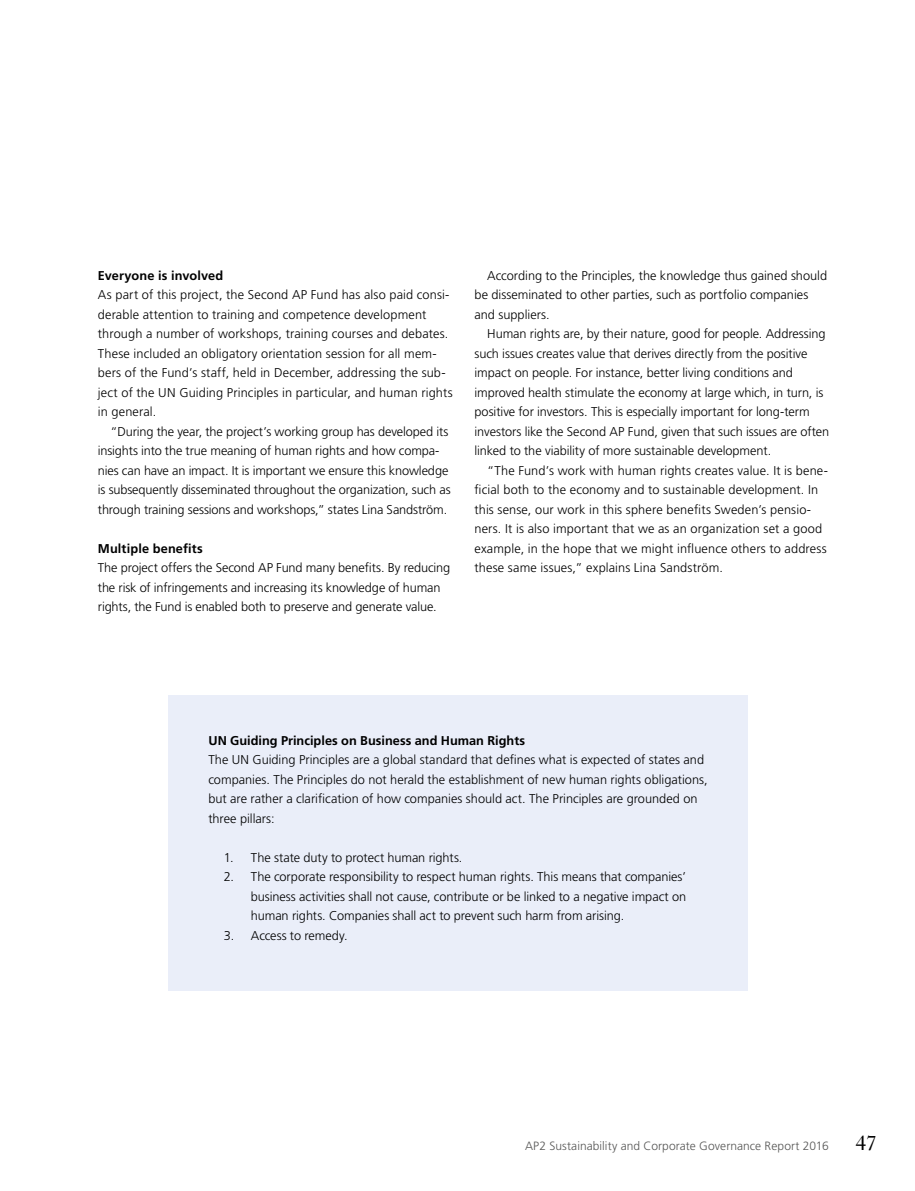
<style>
.page{position:relative;width:915px;height:1191px;background:#fff}
.page>*{position:absolute;margin:0;border:0;box-sizing:border-box;transform-origin:0 0}
.t1{font:21px "Caslon 540";color:#000}
.t2{font:300 12.75px/19.5px "Frutiger LT Std";color:#000}
.t3{font:700 12.75px "Frutiger LT Std";letter-spacing:.005em;color:#000}
.t4{font:300 12px "Frutiger LT Std";letter-spacing:.005em;color:#575756}
</style>
<div class="page">
<div style="left:169px;top:695px;width:578px;height:296px;background:#eaeef9"></div>
<p class="t3" style="left:98px;top:268px;width:127px">Everyone is involved</p>
<p class="t2" style="left:98px;top:285px;width:356px">As part of this project, the Second AP Fund has also paid consi&shy;derable attention to training and competence development through a number of workshops, training courses and debates.<br>These included an obligatory orientation session for all mem&shy;bers of the Fund’s staff, held in December, addressing the sub&shy;ject of the UN Guiding Principles in particular, and human rights in general.</p>
<p class="t2" style="left:98px;top:422px;width:354px;text-indent:13px">“During the year, the project’s working group has developed its insights into the true meaning of human rights and how compa&shy;nies can have an impact. It is important we ensure this knowledge is subsequently disseminated throughout the organization, such as through training sessions and workshops,” states Lina Sandström.</p>
<p class="t3" style="left:98px;top:541px;width:106px">Multiple benefits</p>
<p class="t2" style="left:98px;top:558px;width:354px">The project offers the Second AP Fund many benefits. By reducing the risk of infringements and increasing its knowledge of human rights, the Fund is enabled both to preserve and generate value.</p>
<p class="t2" style="left:474px;top:265px;width:354px;text-indent:13px">According to the Principles, the knowledge thus gained should be disseminated to other parties, such as portfolio companies and suppliers.</p>
<p class="t2" style="left:474px;top:324px;width:356px;text-indent:13px">Human rights are, by their nature, good for people. Addressing such issues creates value that derives directly from the positive impact on people. For instance, better living conditions and improved health stimulate the economy at large which, in turn, is positive for investors. This is especially important for long-term investors like the Second AP Fund, given that such issues are often linked to the viability of more sustainable development.</p>
<p class="t2" style="left:474px;top:460px;width:355px;text-indent:13px">“The Fund’s work with human rights creates value. It is bene&shy;ficial both to the economy and to sustainable development. In this sense, our work in this sphere benefits Sweden’s pensio&shy;ners. It is also important that we as an organization set a good example, in the hope that we might influence others to address these same issues,” explains Lina Sandström.</p>
<p class="t3" style="left:208px;top:733px;width:318px">UN Guiding Principles on Business and Human Rights</p>
<p class="t2" style="left:208px;top:750px;width:500px">The UN Guiding Principles are a global standard that defines what is expected of states and companies. The Principles do not herald the establishment of new human rights obligations, but are rather a clarification of how companies should act. The Principles are grounded on three pillars:</p>
<p class="t2" style="left:224px;top:847px;width:240px">1. The state duty to protect human rights.</p>
<p class="t2" style="left:251px;top:867px;width:436px;text-align:justify;text-indent:-27px">2. The corporate responsibility to respect human rights. This means that companies’ business activities shall not cause, contribute or be linked to a negative impact on human rights. Companies shall act to prevent such harm from arising.</p>
<p class="t2" style="left:224px;top:925px;width:125px">3. Access to remedy.</p>
<p class="t4" style="left:525px;top:1139px;width:305px">AP2 Sustainability and Corporate Governance Report 2016</p>
<h1 class="t1" style="left:855px;top:1130px;width:22px">47</h1>
</div>
